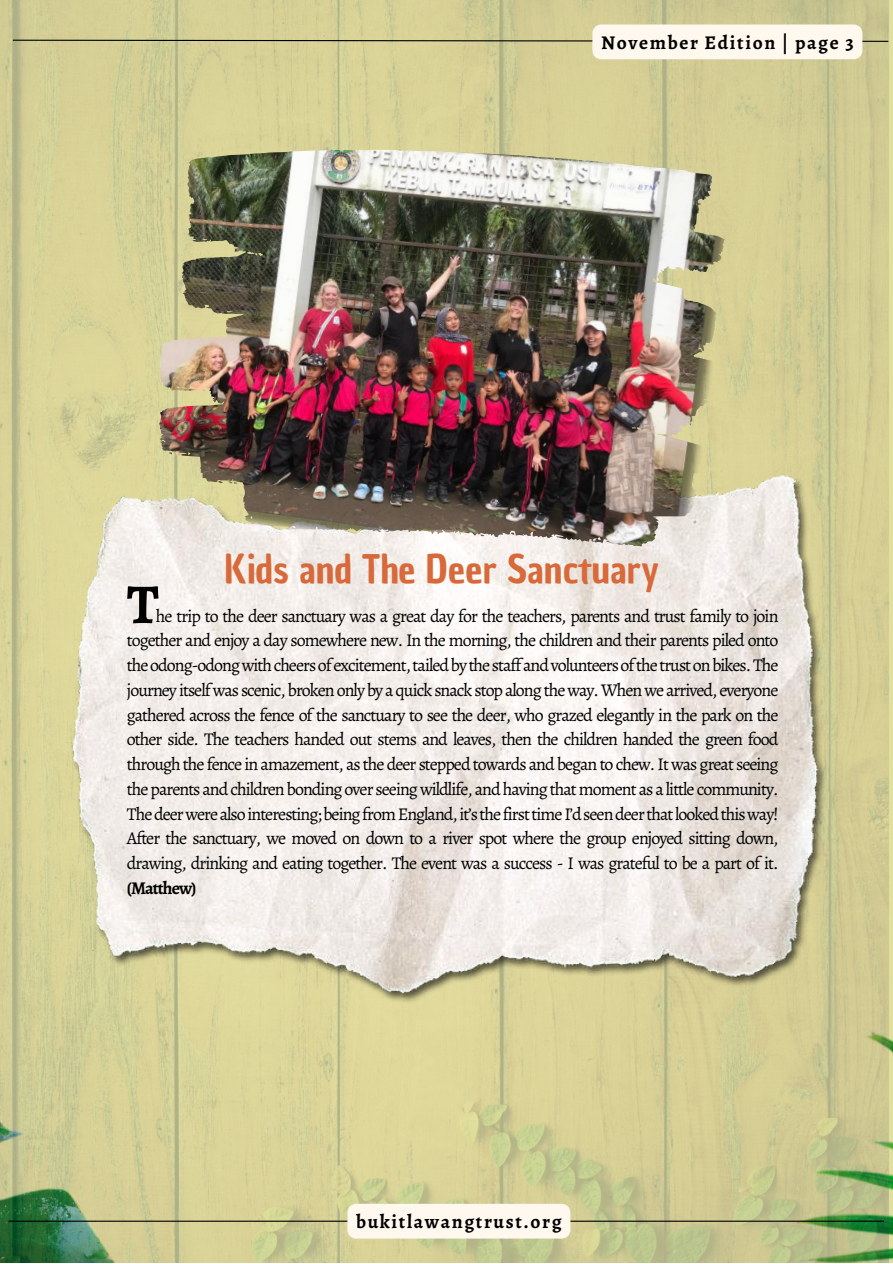
<style>
.page{position:relative;width:893px;height:1264px;background:#fff}
.page>*{position:absolute;margin:0;border:0;box-sizing:border-box;transform-origin:0 0}
.t1{font:700 56.25px "Alegreya";color:#000}
.t2{font:38.4px "Chau Philomene One";color:#d7693a}
.t3{font:700 19.5px "Alegreya";letter-spacing:.085em;color:#000}
.t4{font:18px/24.8px "Alegreya";letter-spacing:-.055em;color:#000;text-align:justify}
.t5{font:700 18px "Alegreya";letter-spacing:-.055em;color:#000}
</style>
<div class="page">
<img style="left:0;top:0;width:887px;height:1262px">
<svg style="left:12px;top:39px;width:877px;height:3px"></svg>
<hr style="left:9px;top:1220px;width:875px;height:1px;background:#000">
<img style="left:54px;top:450px;width:774px;height:554px">
<img style="left:653px;top:196px;width:72px;height:182px">
<div style="left:592px;top:24px;width:270px;height:35px;background:#fff8ef;border-radius:9px"></div>
<div style="left:347px;top:1203px;width:223px;height:35px;background:#fff8ef;border-radius:9px"></div>
<p class="t3" style="left:601px;top:29px;width:254px">November Edition | page 3</p>
<h2 class="t2" style="left:224px;top:543px;width:435px">Kids and The Deer Sanctuary</h2>
<p class="t4" style="left:127px;top:603px;width:653px;text-indent:29px">he trip to the deer sanctuary was a great day for the teachers, parents and trust family to join together and enjoy a day somewhere new. In the morning, the children and their parents piled onto theodong-odongwithcheersofexcitement,tailedbythestaffandvolunteersofthetrustonbikes.The journey itselfwas scenic, broken only by a quick snack stop along the way. When we arrived, everyone gathered across the fence of the sanctuary to see the deer, who grazed elegantly in the park on the other side. The teachers handed out stems and leaves, then the children handed the green food through the fence in amazement, as the deer stepped towards and began to chew. It was great seeing the parents and children bonding over seeing wildlife, and having that moment as a little community.<br>Thedeerwerealsointeresting;beingfromEngland,it’sthefirsttimeI’dseendeerthatlookedthisway!<br>After the sanctuary, we moved on down to a river spot where the group enjoyed sitting down, drawing, drinking and eating together. The event was a success - I was grateful to be a part of it.</p>
<p class="t5" style="left:127px;top:875px;width:71px">(Matthew)</p>
<h1 class="t1" style="left:127px;top:566px;width:33px">T</h1>
<p class="t3" style="left:356px;top:1208px;width:207px">bukitlawangtrust.org</p>
</div>
